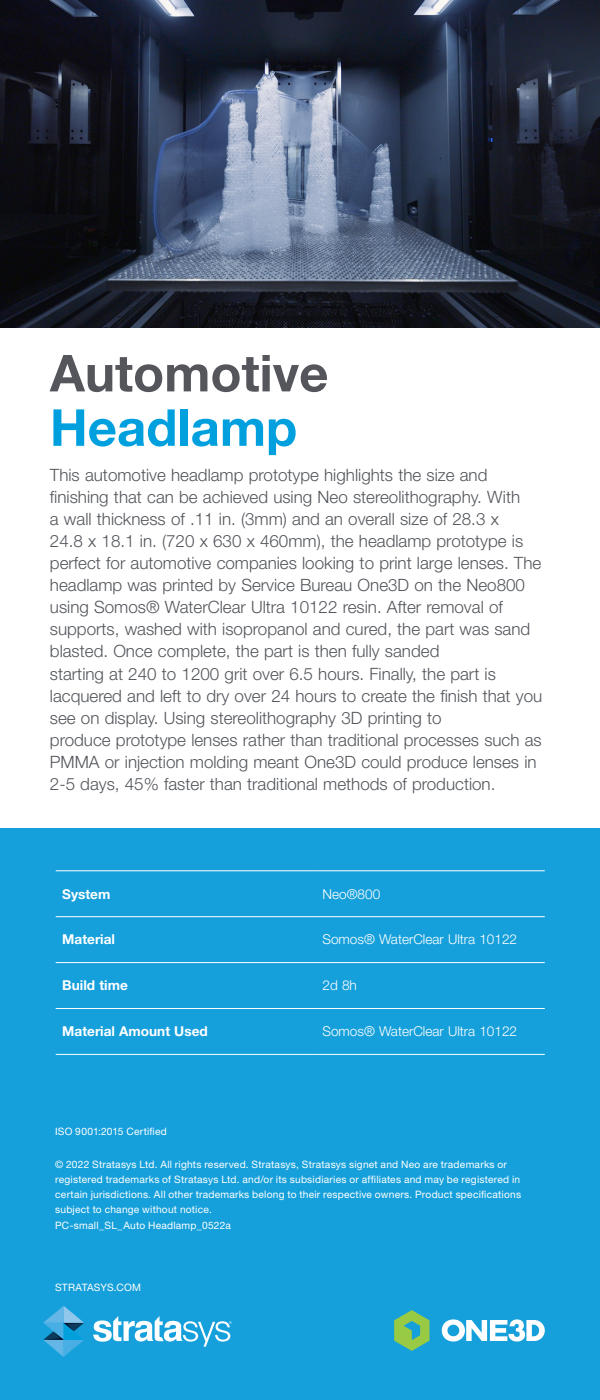
<style>
.page{position:relative;width:600px;height:1400px;background:#fff}
.page>*{position:absolute;margin:0;border:0;box-sizing:border-box;transform-origin:0 0}
.t1{font:700 51px "Helvetica Neue LT Std";color:#54565b}
.t2{font:700 51px "Helvetica Neue LT Std";color:#00a0df}
.t3{font:300 17px/22.1px "Helvetica Neue LT Std";color:#52555b}
.t4{font:300 13.6px "Helvetica Neue LT Std";color:#fff}
.t5{font:700 13.6px "Helvetica Neue LT Std";color:#fff}
.t6{font:10.2px/15.3px "Helvetica Neue LT Std";letter-spacing:.02em;color:#fff}
</style>
<div class="page">
<div style="left:0;top:785px;width:600px;height:615px;background:#16a0db"></div>
<svg style="left:93px;top:1316px;width:139px;height:31px"></svg>
<svg style="left:43px;top:1306px;width:41px;height:51px"></svg>
<div style="left:0;top:776px;width:600px;height:52px;background:#fff"></div>
<hr style="left:56px;top:870px;width:260px;height:1px;background:#fff">
<hr style="left:316px;top:870px;width:229px;height:1px;background:#fff">
<hr style="left:56px;top:916px;width:260px;height:1px;background:#fff">
<hr style="left:316px;top:916px;width:229px;height:1px;background:#fff">
<hr style="left:56px;top:962px;width:260px;height:1px;background:#fff">
<hr style="left:316px;top:962px;width:229px;height:1px;background:#fff">
<hr style="left:56px;top:1008px;width:260px;height:1px;background:#fff">
<hr style="left:316px;top:1008px;width:229px;height:1px;background:#fff">
<hr style="left:56px;top:1054px;width:260px;height:1px;background:#fff">
<hr style="left:316px;top:1054px;width:229px;height:1px;background:#fff">
<img style="left:0;top:0;width:600px;height:327px">
<svg style="left:394px;top:1310px;width:35px;height:41px"></svg>
<svg style="left:442px;top:1319px;width:103px;height:23px"></svg>
<h1 class="t1" style="left:50px;top:342px;width:280px">Automotive</h1>
<h1 class="t2" style="left:50px;top:396px;width:249px">Headlamp</h1>
<p class="t3" style="left:50px;top:463px;width:494px">This automotive headlamp prototype highlights the size and finishing that can be achieved using Neo stereolithography. With<br>a wall thickness of .11 in. (3mm) and an overall size of 28.3 x<br>24.8 x 18.1 in. (720 x 630 x 460mm), the headlamp prototype is perfect for automotive companies looking to print large lenses. The headlamp was printed by Service Bureau One3D on the Neo800 using Somos® WaterClear Ultra 10122 resin. After removal of supports, washed with isopropanol and cured, the part was sand blasted. Once complete, the part is then fully sanded<br>starting at 240 to 1200 grit over 6.5 hours. Finally, the part is lacquered and left to dry over 24 hours to create the finish that you see on display. Using stereolithography 3D printing to<br>produce prototype lenses rather than traditional processes such as PMMA or injection molding meant One3D could produce lenses in 2-5 days, 45% faster than traditional methods of production.</p>
<p class="t5" style="left:62px;top:885px;width:50px">System</p>
<p class="t4" style="left:323px;top:885px;width:59px">Neo®800</p>
<p class="t5" style="left:62px;top:931px;width:54px">Material</p>
<p class="t4" style="left:323px;top:931px;width:196px">Somos® WaterClear Ultra 10122</p>
<p class="t5" style="left:62px;top:977px;width:67px">Build time</p>
<p class="t4" style="left:323px;top:977px;width:36px">2d 8h</p>
<p class="t5" style="left:62px;top:1023px;width:147px">Material Amount Used</p>
<p class="t4" style="left:323px;top:1023px;width:196px">Somos® WaterClear Ultra 10122</p>
<p class="t6" style="left:55px;top:1123px;width:113px">ISO 9001:2015 Certified</p>
<p class="t6" style="left:55px;top:1156px;width:467px">© 2022 Stratasys Ltd. All rights reserved. Stratasys, Stratasys signet and Neo are trademarks or registered trademarks of Stratasys Ltd. and/or its subsidiaries or affiliates and may be registered in certain jurisdictions. All other trademarks belong to their respective owners. Product specifications subject to change without notice.<br>PC-small_SL_Auto Headlamp_0522a</p>
<p class="t6" style="left:55px;top:1279px;width:87px">STRATASYS.COM</p>
</div>
